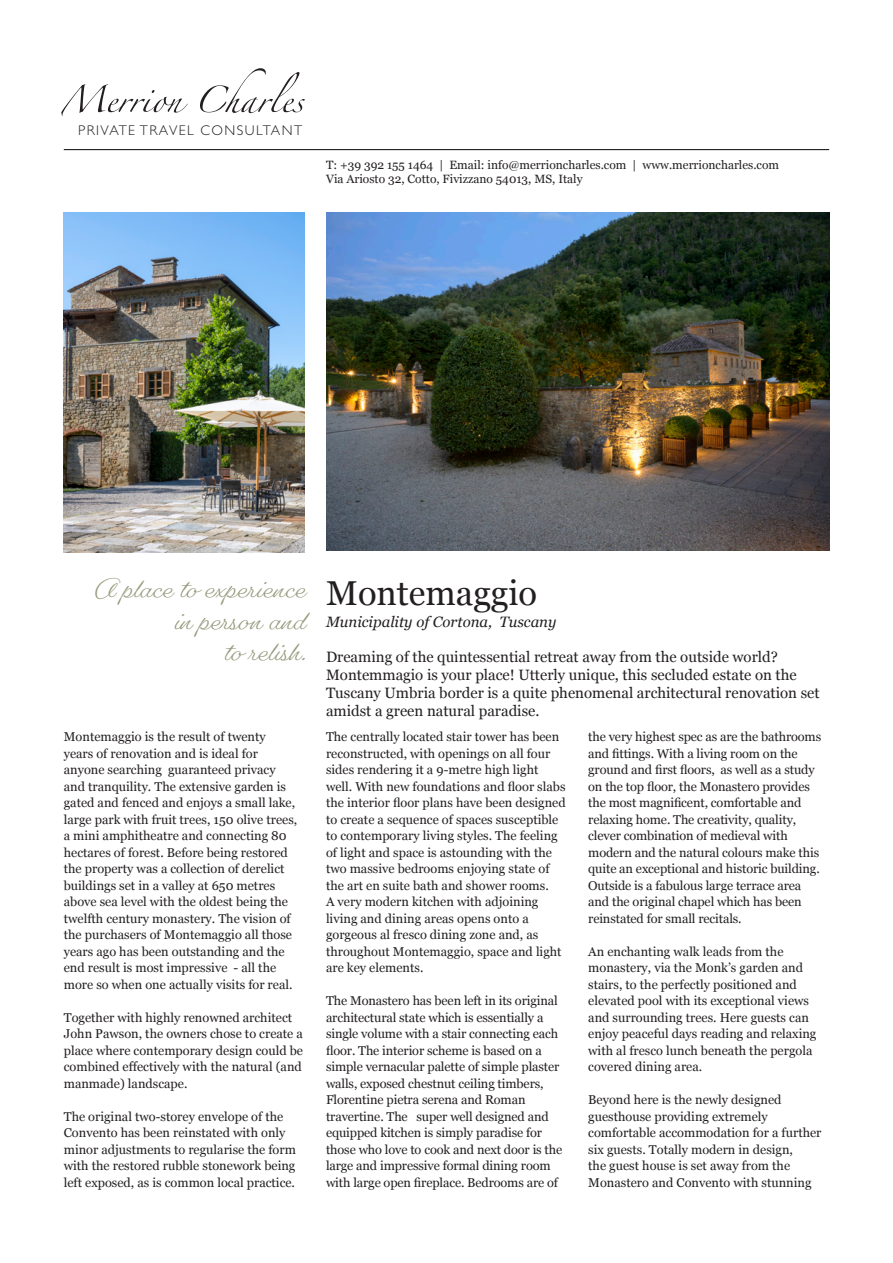
<style>
.page{position:relative;width:893px;height:1263px;background:#fff}
.page>*{position:absolute;margin:0;border:0;box-sizing:border-box;transform-origin:0 0}
.t1{font:34.5px "Georgia";color:#231f20}
.t2{font:500 25.5px/31.5px "Gautreaux";color:#969b7d;text-align:right}
.Big_Paragraph{font:15px/18px "Georgia";color:#231f20}
.Location{font:italic 15px "Georgia";color:#231f20}
.t3{font:300 14.1px "Gill Sans";letter-spacing:.1em;color:#231f20}
.Body_Copy{font:12.75px/16.5px "Georgia";color:#231f20}
.t4{font:12px/14.4px "Georgia";color:#231f20}
</style>
<div class="page">
<svg style="left:61px;top:84px;width:127px;height:32px"></svg>
<svg style="left:200px;top:68px;width:105px;height:45px"></svg>
<hr style="left:64px;top:149px;width:765px;height:1px;background:#231f20">
<img style="left:64px;top:213px;width:241px;height:340px">
<img style="left:326px;top:213px;width:503px;height:337px">
<p class="t3" style="left:78px;top:122px;width:226px">PRIVATE TRAVEL CONSULTANT</p>
<p class="t4" style="left:326px;top:157px;width:455px">T: +39 392 155 1464 | Email: info@merrioncharles.com | www.merrioncharles.com<br>Via Ariosto 32, Cotto, Fivizzano 54013, MS, Italy</p>
<p class="t2" style="left:92px;top:573px;width:216px">A place to experience in person and<br>to relish.</p>
<p class="Body_Copy" style="left:64px;top:728px;width:235px">Montemaggio is the result of twenty years of renovation and is ideal for anyone searching guaranteed privacy and tranquility. The extensive garden is gated and fenced and enjoys a small lake, large park with fruit trees, 150 olive trees, a mini amphitheatre and connecting 80 hectares of forest. Before being restored the property was a collection of derelict buildings set in a valley at 650 metres above sea level with the oldest being the twelfth century monastery. The vision of the purchasers of Montemaggio all those years ago has been outstanding and the end result is most impressive - all the more so when one actually visits for real.</p>
<p class="Body_Copy" style="left:64px;top:1008px;width:241px">Together with highly renowned architect John Pawson, the owners chose to create a place where contemporary design could be combined effectively with the natural (and manmade) landscape.</p>
<p class="Body_Copy" style="left:64px;top:1107px;width:234px">The original two-storey envelope of the Convento has been reinstated with only minor adjustments to regularise the form with the restored rubble stonework being left exposed, as is common local practice.</p>
<p class="t1" style="left:326px;top:568px;width:213px">Montemaggio</p>
<p class="Location" style="left:326px;top:611px;width:232px">Municipality of Cortona, Tuscany</p>
<p class="Big_Paragraph" style="left:326px;top:647px;width:495px">Dreaming of the quintessential retreat away from the outside world?<br>Montemmagio is your place! Utterly unique, this secluded estate on the Tuscany Umbria border is a quite phenomenal architectural renovation set amidst a green natural paradise.</p>
<p class="Body_Copy" style="left:326px;top:728px;width:241px">The centrally located stair tower has been reconstructed, with openings on all four sides rendering it a 9-metre high light well. With new foundations and floor slabs the interior floor plans have been designed to create a sequence of spaces susceptible to contemporary living styles. The feeling of light and space is astounding with the two massive bedrooms enjoying state of the art en suite bath and shower rooms.<br>A very modern kitchen with adjoining living and dining areas opens onto a gorgeous al fresco dining zone and, as throughout Montemaggio, space and light are key elements.</p>
<p class="Body_Copy" style="left:326px;top:992px;width:238px">The Monastero has been left in its original architectural state which is essentially a single volume with a stair connecting each floor. The interior scheme is based on a simple vernacular palette of simple plaster walls, exposed chestnut ceiling timbers, Florentine pietra serena and Roman travertine. The super well designed and equipped kitchen is simply paradise for those who love to cook and next door is the large and impressive formal dining room with large open fireplace. Bedrooms are of</p>
<p class="Body_Copy" style="left:588px;top:728px;width:234px">the very highest spec as are the bathrooms and fittings. With a living room on the ground and first floors, as well as a study on the top floor, the Monastero provides the most magnificent, comfortable and relaxing home. The creativity, quality, clever combination of medieval with modern and the natural colours make this quite an exceptional and historic building.<br>Outside is a fabulous large terrace area and the original chapel which has been reinstated for small recitals.</p>
<p class="Body_Copy" style="left:588px;top:942px;width:230px">An enchanting walk leads from the monastery, via the Monk’s garden and stairs, to the perfectly positioned and elevated pool with its exceptional views and surrounding trees. Here guests can enjoy peaceful days reading and relaxing with al fresco lunch beneath the pergola covered dining area.</p>
<p class="Body_Copy" style="left:588px;top:1091px;width:235px">Beyond here is the newly designed guesthouse providing extremely comfortable accommodation for a further six guests. Totally modern in design,<br>the guest house is set away from the Monastero and Convento with stunning</p>
</div>
